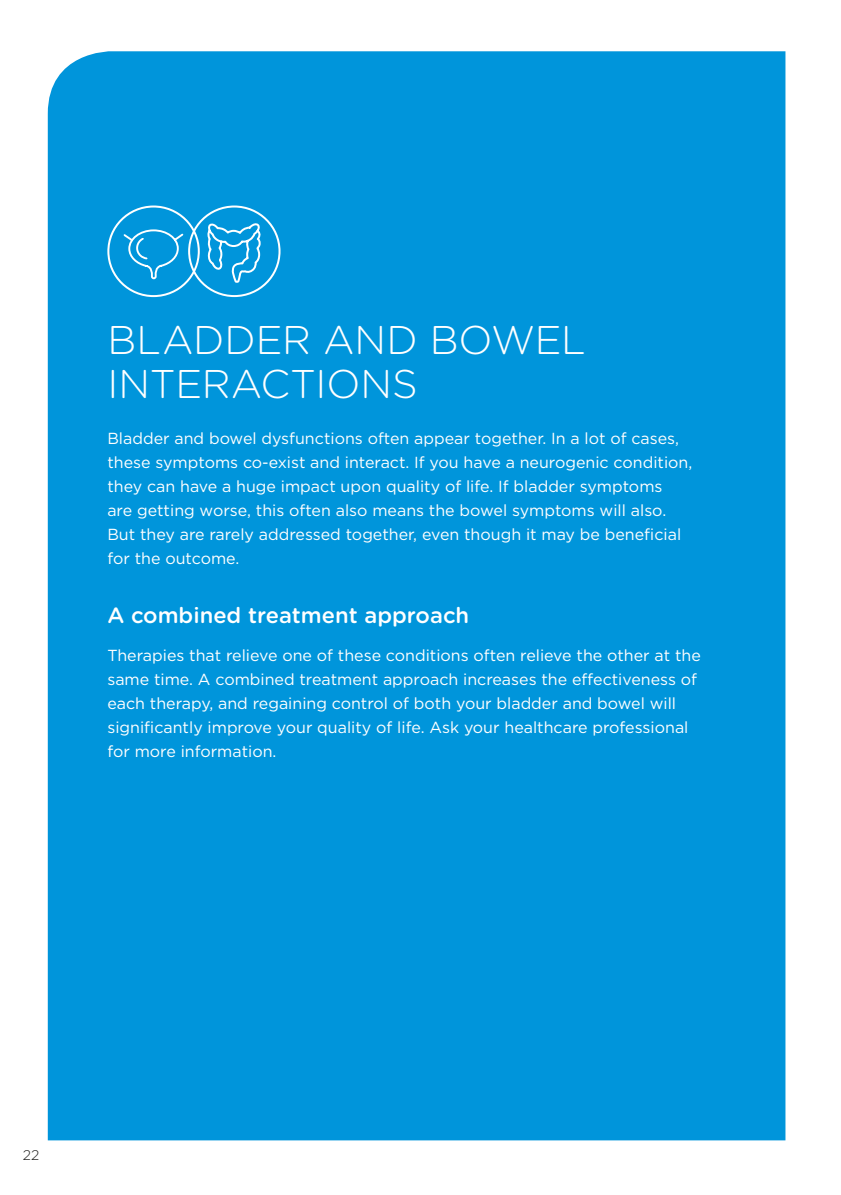
<style>
.page{position:relative;width:841px;height:1195px;background:#fff}
.page>*{position:absolute;margin:0;border:0;box-sizing:border-box;transform-origin:0 0}
.t1{font:300 40px/44px "Gotham Rounded";letter-spacing:-.005em;color:#fff}
.t2{font:500 22px "Gotham Rounded";color:#fff}
.t3{font:16px/24px "Gotham";color:#fff}
.t4{font:300 14px "Gotham Rounded";color:#1d1d1b}
</style>
<div class="page">
<div style="left:48px;top:51px;width:737px;height:1089px;background:#0095db"></div>
<div style="left:188px;top:205px;width:92px;height:92px;border:2px solid #fff;border-radius:50%"></div>
<svg style="left:205px;top:210px;width:56px;height:75px;background:#29a6e0"></svg>
<div style="left:107px;top:205px;width:93px;height:92px;border:2px solid #fff;border-radius:50%"></div>
<svg style="left:122px;top:228px;width:63px;height:52px;background:#1da1df"></svg>
<h1 class="t1" style="left:107px;top:315px;width:479px">BLADDER AND BOWEL<br>INTERACTIONS</h1>
<p class="t3" style="left:107px;top:426px;width:586px">Bladder and bowel dysfunctions often appear together. In a lot of cases, these symptoms co-exist and interact. If you have a neurogenic condition, they can have a huge impact upon quality of life. If bladder symptoms<br>are getting worse, this often also means the bowel symptoms will also.<br>But they are rarely addressed together, even though it may be beneficial for the outcome.</p>
<h2 class="t2" style="left:107px;top:600px;width:363px">A combined treatment approach</h2>
<p class="t3" style="left:107px;top:643px;width:594px">Therapies that relieve one of these conditions often relieve the other at the same time. A combined treatment approach increases the effectiveness of each therapy, and regaining control of both your bladder and bowel will significantly improve your quality of life. Ask your healthcare professional for more information.</p>
<p class="t4" style="left:23px;top:1145px;width:18px">22</p>
</div>
